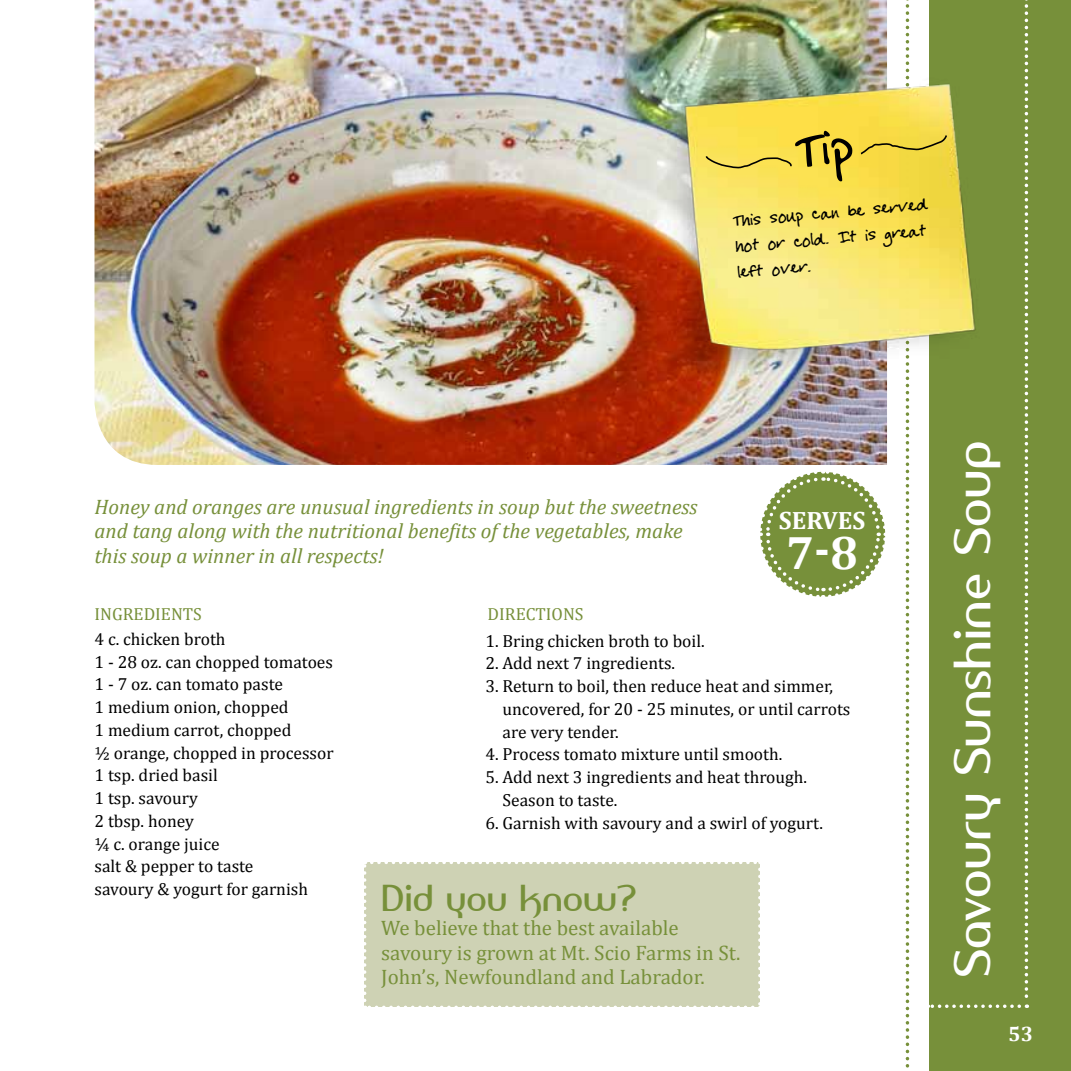
<style>
.page{position:relative;width:1071px;height:1071px;background:#fff}
.page>*{position:absolute;margin:0;border:0;box-sizing:border-box;transform-origin:0 0}
.t1{font:49px "Amerika Sans";color:#fff}
.t2{font:700 47.25px "Cambria";color:#fff}
.t3{font:35px "Amerika Sans";color:#77903a}
.t4{font:700 25.2px "Cambria";color:#fff}
.t5{font:22.57px/25.7px "Cheryl Hand";color:#000}
.t6{font:italic 21px/24.5px "Cambria";color:#77903a}
.t7{font:21px/24.5px "Cambria";color:#77903a}
.t8{font:700 21px "Cambria";color:#fff}
.t9{font:17.5px/22.8px "Cambria";color:#000}
.t10{font:17.5px "Cambria";color:#77903a}
</style>
<div class="page">
<div style="left:929px;top:0;width:142px;height:1071px;background:#77903a"></div>
<img style="left:94px;top:0;width:269px;height:465px">
<svg style="left:1025px;top:0;width:3px;height:1008px"></svg>
<img style="left:363px;top:0;width:656px;height:1068px">
<p class="t5" style="left:732px;top:208px;width:197px;rotate:-5deg">This soup can be served hot or cold. It is great left over.</p>
<p class="t6" style="left:94px;top:494px;width:605px">Honey and oranges are unusual ingredients in soup but the sweetness and tang along with the nutritional benefits of the vegetables, make this soup a winner in all respects!</p>
<p class="t10" style="left:94px;top:603px;width:18px">Ingr</p>
<p class="t10" style="left:134px;top:603px;width:68px">edients</p>
<p class="t10" style="left:488px;top:603px;width:86px">Directions</p>
<h3 class="t4" style="left:779px;top:503px;width:86px">SERVES</h3>
<h2 class="t2" style="left:786px;top:520px;width:73px">7-8</h2>
<p class="t9" style="left:94px;top:627px;width:241px">4 c. chicken broth<br>1 - 28 oz. can chopped tomatoes<br>1 - 7 oz. can tomato paste<br>1 medium onion, chopped<br>1 medium carrot, chopped<br>½ orange, chopped in processor<br>1 tsp. dried basil<br>1 tsp. savoury<br>2 tbsp. honey<br>¼ c. orange juice<br>salt &amp; pepper to taste<br>savoury &amp; yogurt for garnish</p>
<p class="t9" style="left:485px;top:629px;width:221px">1. Bring chicken broth to boil.</p>
<p class="t9" style="left:485px;top:652px;width:191px">2. Add next 7 ingredients.</p>
<p class="t9" style="left:503px;top:675px;width:349px;text-indent:-17px">3. Return to boil, then reduce heat and simmer, uncovered, for 20 - 25 minutes, or until carrots are very tender.</p>
<p class="t9" style="left:485px;top:743px;width:299px">4. Process tomato mixture until smooth.</p>
<p class="t9" style="left:503px;top:766px;width:306px;text-indent:-17px">5. Add next 3 ingredients and heat through.<br>Season to taste.</p>
<p class="t9" style="left:485px;top:811px;width:339px">6. Garnish with savoury and a swirl of yogurt.</p>
<h3 class="t3" style="left:381px;top:876px;width:256px">Did you know?</h3>
<p class="t7" style="left:381px;top:916px;width:361px">We believe that the best available savoury is grown at Mt. Scio Farms in St.<br>John’s, Newfoundland and Labrador.</p>
<h1 class="t1" style="left:942px;top:978px;width:539px;rotate:-90deg">Savoury Sunshine Soup</h1>
<p class="t8" style="left:1008px;top:1019px;width:26px">53</p>
</div>
